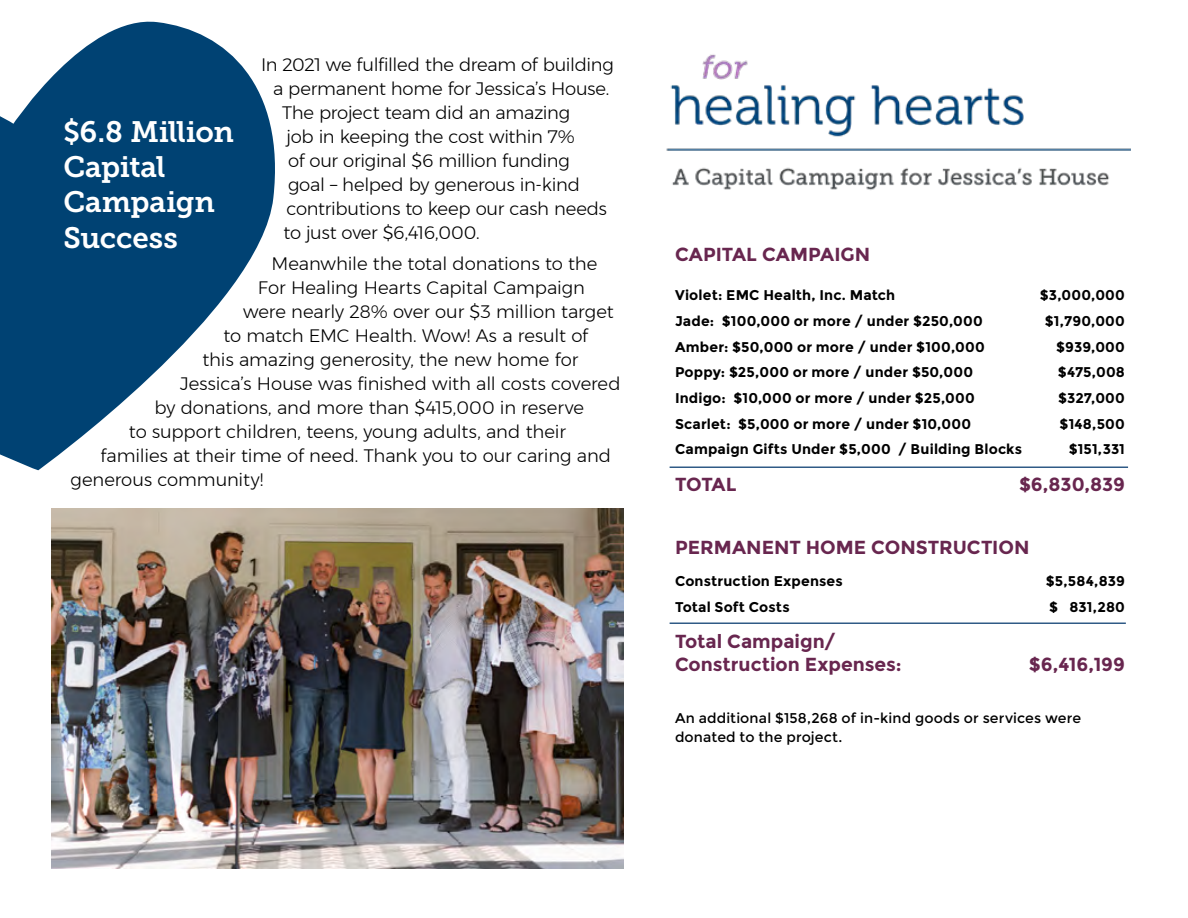
<style>
.page{position:relative;width:1188px;height:918px;background:#fff}
.page>*{position:absolute;margin:0;border:0;box-sizing:border-box;transform-origin:0 0}
.t1{font:29.4px/35.2px "Museo Slab 700";letter-spacing:-.01em;color:#fff}
.t2{font:700 18.9px/22.6px "Montserrat";color:#68264f}
.t3{font:300 18px "Montserrat";letter-spacing:-.01em;color:#000}
.t4{font:700 14.1px "Montserrat";letter-spacing:.01em;color:#000}
.t5{font:14.1px/18.9px "Montserrat";letter-spacing:.01em;color:#000}
</style>
<div class="page">
<img style="left:51px;top:508px;width:573px;height:361px">
<img style="left:666px;top:54px;width:465px;height:136px">
<svg style="left:0;top:21px;width:275px;height:449px;fill:#004273"></svg>
<hr style="left:670px;top:622px;width:456px;height:2px;background:#2f5a86">
<hr style="left:670px;top:466px;width:458px;height:2px;background:#2f5a86">
<p class="t3" style="left:261px;top:52px;width:354px">In 2021 we fulfilled the dream of building</p>
<p class="t3" style="left:273px;top:76px;width:338px">a permanent home for Jessica’s House.</p>
<p class="t3" style="left:282px;top:100px;width:290px">The project team did an amazing</p>
<p class="t3" style="left:287px;top:124px;width:290px">job in keeping the cost within 7%</p>
<p class="t3" style="left:288px;top:148px;width:283px">of our original $6 million funding</p>
<p class="t3" style="left:288px;top:172px;width:294px">goal – helped by generous in-kind</p>
<p class="t3" style="left:287px;top:195px;width:322px">contributions to keep our cash needs</p>
<p class="t3" style="left:284px;top:219px;width:198px">to just over $6,416,000.</p>
<p class="t3" style="left:271px;top:250px;width:328px">Meanwhile the total donations to the</p>
<p class="t3" style="left:258px;top:274px;width:328px">For Healing Hearts Capital Campaign</p>
<p class="t3" style="left:243px;top:298px;width:372px">were nearly 28% over our $3 million target</p>
<p class="t3" style="left:224px;top:322px;width:366px">to match EMC Health. Wow! As a result of</p>
<p class="t3" style="left:202px;top:346px;width:377px">this amazing generosity, the new home for</p>
<p class="t3" style="left:180px;top:370px;width:442px">Jessica’s House was finished with all costs covered</p>
<p class="t3" style="left:154px;top:394px;width:431px">by donations, and more than $415,000 in reserve</p>
<p class="t3" style="left:129px;top:418px;width:438px">to support children, teens, young adults, and their</p>
<p class="t3" style="left:100px;top:442px;width:512px">families at their time of need. Thank you to our caring and</p>
<p class="t3" style="left:70px;top:466px;width:195px">generous community!</p>
<h1 class="t1" style="left:63px;top:114px;width:172px">$6.8 Million<br>Capital<br>Campaign<br>Success</h1>
<p class="t2" style="left:675px;top:243px;width:197px">CAPITAL CAMPAIGN</p>
<p class="t4" style="left:675px;top:287px;width:222px">Violet: EMC Health, Inc. Match</p>
<p class="t4" style="left:1040px;top:287px;width:87px">$3,000,000</p>
<p class="t4" style="left:675px;top:313px;width:309px">Jade: $100,000 or more / under $250,000</p>
<p class="t4" style="left:1045px;top:313px;width:82px">$1,790,000</p>
<p class="t4" style="left:675px;top:338px;width:311px">Amber: $50,000 or more / under $100,000</p>
<p class="t4" style="left:1056px;top:338px;width:70px">$939,000</p>
<p class="t4" style="left:675px;top:364px;width:300px">Poppy: $25,000 or more / under $50,000</p>
<p class="t4" style="left:1058px;top:364px;width:69px">$475,008</p>
<p class="t4" style="left:675px;top:390px;width:301px">Indigo: $10,000 or more / under $25,000</p>
<p class="t4" style="left:1058px;top:390px;width:68px">$327,000</p>
<p class="t4" style="left:675px;top:415px;width:298px">Scarlet: $5,000 or more / under $10,000</p>
<p class="t4" style="left:1060px;top:415px;width:67px">$148,500</p>
<p class="t4" style="left:675px;top:441px;width:349px">Campaign Gifts Under $5,000 / Building Blocks</p>
<p class="t4" style="left:1069px;top:441px;width:58px">$151,331</p>
<p class="t2" style="left:675px;top:473px;width:63px">TOTAL</p>
<p class="t2" style="left:1019px;top:473px;width:107px">$6,830,839</p>
<p class="t2" style="left:675px;top:536px;width:356px">PERMANENT HOME CONSTRUCTION</p>
<p class="t4" style="left:675px;top:573px;width:169px">Construction Expenses</p>
<p class="t4" style="left:1046px;top:573px;width:81px">$5,584,839</p>
<p class="t4" style="left:675px;top:598px;width:116px">Total Soft Costs</p>
<p class="t4" style="left:1049px;top:598px;width:77px">$ 831,280</p>
<p class="t2" style="left:675px;top:630px;width:228px">Total Campaign/<br>Construction Expenses:</p>
<p class="t2" style="left:1029px;top:653px;width:98px">$6,416,199</p>
<p class="t5" style="left:675px;top:709px;width:408px">An additional $158,268 of in-kind goods or services were donated to the project.</p>
</div>
